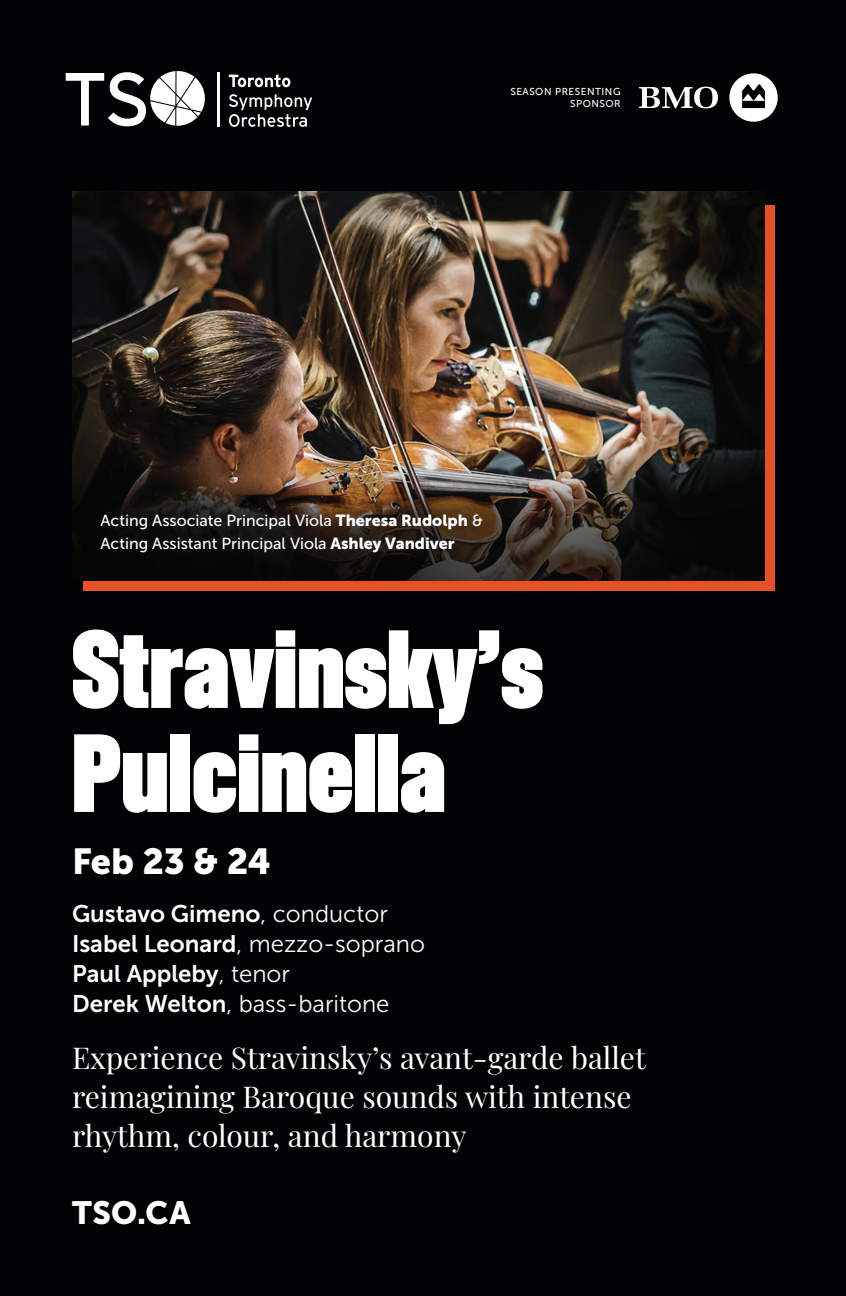
<style>
.page{position:relative;width:846px;height:1296px;background:#010203}
.page>*{position:absolute;margin:0;border:0;box-sizing:border-box;transform-origin:0 0}
.t1{font:108px/104px "Sohne Schmal Extrafett";color:#fff}
.t2{font:36px "Museo Sans 900";letter-spacing:-.01em;color:#fff}
.t3{font:32px "Museo Sans 900";color:#fff}
.t4{font:30px/39px "Playfair Display";color:#fff}
.t5{font:24px/30px "Museo Sans 700";color:#fff}
.t6{font:16px/22.8px "Museo Sans 500";color:#fff}
.t7{font:10px/12.4px "Museo Sans 500";letter-spacing:.05em;color:#fff;text-align:right}
.s1{font-family:"Museo Sans 900"}
.s2{font-family:"Museo Sans 300"}
</style>
<div class="page">
<div style="left:83px;top:205px;width:692px;height:386px;background:#e65025"></div>
<img style="left:72px;top:192px;width:692px;height:388px">
<div style="left:92px;top:495px;width:417px;height:76px;background:#231f20;opacity:.87"></div>
<svg style="left:639px;top:87px;width:79px;height:21px"></svg>
<svg style="left:729px;top:73px;width:49px;height:49px"></svg>
<svg style="left:229px;top:74px;width:61px;height:13px"></svg>
<svg style="left:229px;top:94px;width:83px;height:33px"></svg>
<hr style="left:218px;top:73px;width:2px;height:54px;background:#fff">
<svg style="left:66px;top:71px;width:139px;height:55px"></svg>
<p class="t7" style="left:510px;top:85px;width:112px">SEASON PRESENTING<br>SPONSOR</p>
<p class="t6" style="left:101px;top:509px;width:384px">Acting Associate Principal Viola <span class="s1">Theresa Rudolph</span> &amp;<br>Acting Assistant Principal Viola <span class="s1">Ashley Vandiver</span></p>
<p class="t1" style="left:72px;top:616px;width:473px">Stravinsky’s<br>Pulcinella</p>
<p class="t2" style="left:72px;top:841px;width:201px">Feb 23 &amp; 24</p>
<p class="t5" style="left:72px;top:899px;width:355px">Gustavo Gimeno<span class="s2">, conductor<br></span>Isabel Leonard<span class="s2">, mezzo-soprano<br></span>Paul Appleby<span class="s2">, tenor<br></span>Derek Welton<span class="s2">, bass-baritone</span></p>
<p class="t4" style="left:72px;top:1036px;width:575px">Experience Stravinsky’s avant-garde ballet reimagining Baroque sounds with intense rhythm, colour, and harmony</p>
<p class="t3" style="left:72px;top:1195px;width:120px">TSO.CA</p>
</div>
